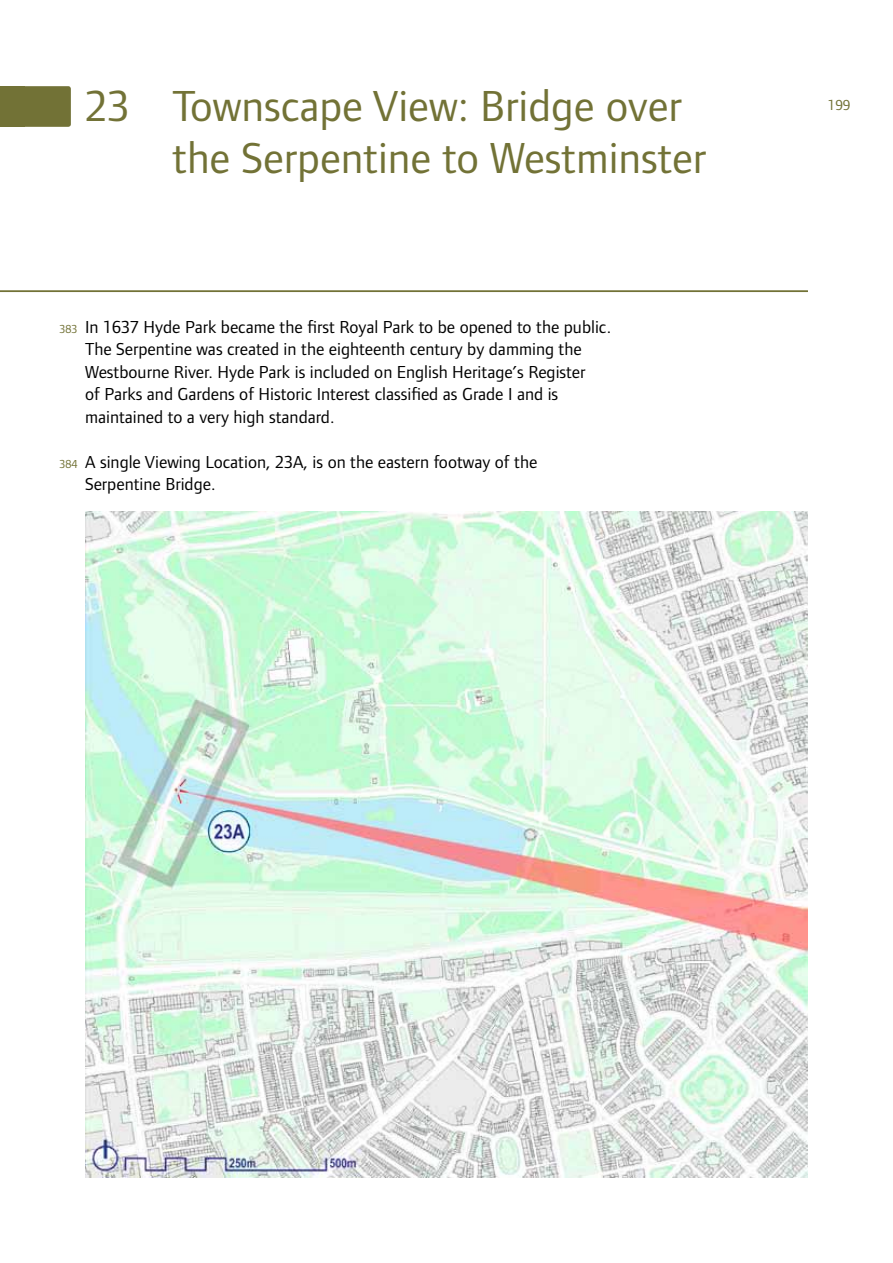
<style>
.page{position:relative;width:893px;height:1263px;background:#fff}
.page>*{position:absolute;margin:0;border:0;box-sizing:border-box;transform-origin:0 0}
.t1{font:45px/52.5px "Foundry Form Sans";color:#727236}
.t2{font:18px/22.5px "Foundry Form Sans";color:#000}
.t3{font:15px "Foundry Form Sans";color:#727236}
.s1{font-size:12px;color:#727236}
</style>
<div class="page">
<div style="left:0;top:86px;width:71px;height:41px;background:#727236;border-radius:3px"></div>
<div style="left:0;top:86px;width:24px;height:41px;background:#727236"></div>
<hr style="left:0;top:290px;width:808px;height:2px;background:#727236">
<img style="left:85px;top:512px;width:723px;height:666px">
<h1 class="t1" style="left:172px;top:79px;width:535px">Townscape View: Bridge over the Serpentine to Westminster</h1>
<h1 class="t1" style="left:85px;top:79px;width:46px">23</h1>
<p class="t3" style="left:828px;top:97px;width:24px">199</p>
<p class="t2" style="left:85px;top:315px;width:528px;text-indent:-26px"><span class="s1">383</span> In 1637 Hyde Park became the first Royal Park to be opened to the public.<br>The Serpentine was created in the eighteenth century by damming the Westbourne River. Hyde Park is included on English Heritage’s Register<br>of Parks and Gardens of Historic Interest classified as Grade I and is maintained to a very high standard.</p>
<p class="t2" style="left:85px;top:450px;width:454px;text-indent:-26px"><span class="s1">384</span> A single Viewing Location, 23A, is on the eastern footway of the<br>Serpentine Bridge.</p>
</div>
